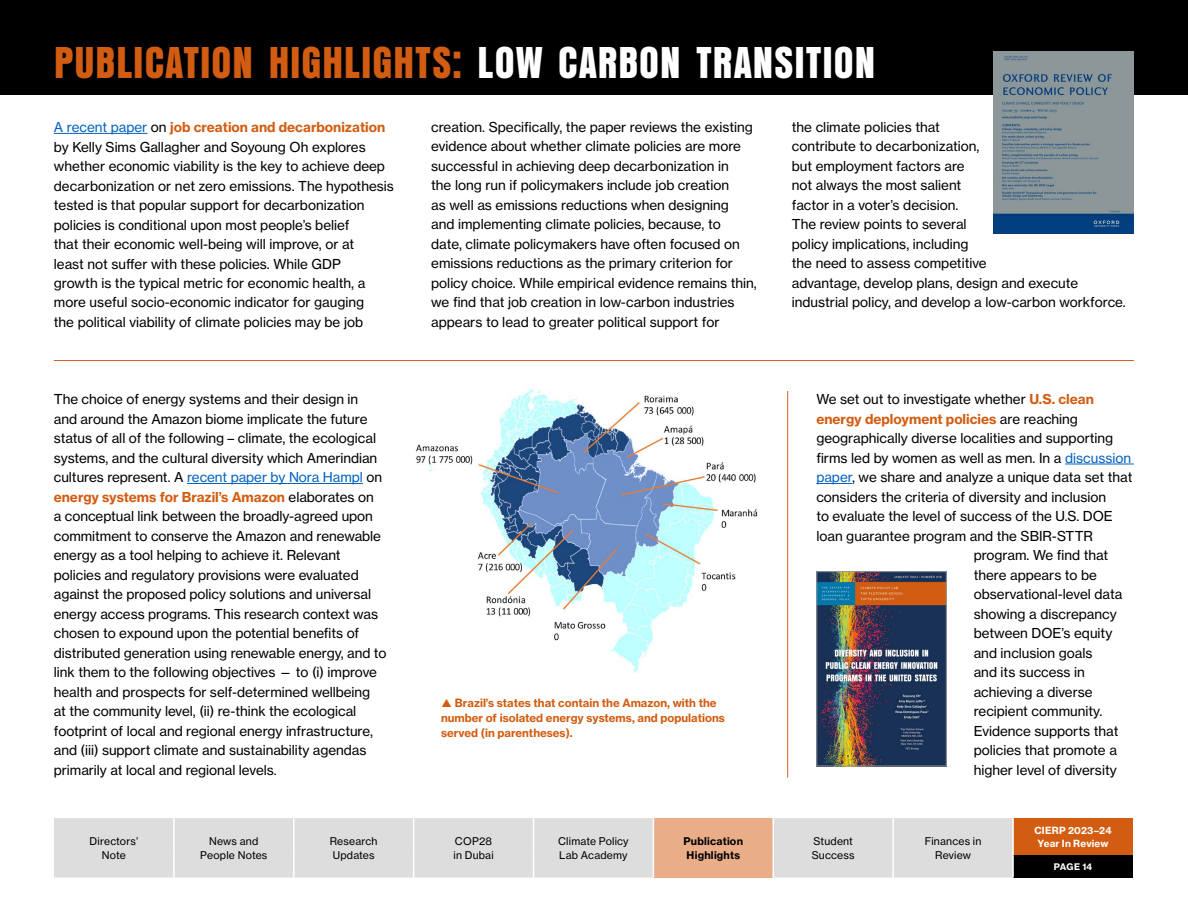
<style>
.page{position:relative;width:1188px;height:918px;background:#fff}
.page>*{position:absolute;margin:0;border:0;box-sizing:border-box;transform-origin:0 0}
.t1{font:46.5px "Anzeigen Gro";letter-spacing:.02em;color:#d25d12}
.t2{font:13.5px/19.5px "N Haas Grotesk TX Pro 55 Rg";color:#000}
.t3{font:13.5px "N Haas Grotesk TX Pro 75 Bd";color:#d25d12}
.t4{font:11.25px/15px "N Haas Grotesk TX Pro 75 Bd";color:#d25d12}
.t5{font:10.5px/14.2px "N Haas Grotesk TX Pro 55 Rg";letter-spacing:.02em;color:#000}
.t6{font:10.5px/14.2px "N Haas Grotesk TX Pro 75 Bd";letter-spacing:.02em;color:#000}
.t7{font:9.75px/12.8px "N Haas Grotesk TX Pro 75 Bd";letter-spacing:.02em;color:#fff;text-align:center}
.t8{font:9px "N Haas Grotesk TX Pro 75 Bd";color:#fff}
.s1{color:#fff}
.s2{font-family:"N Haas Grotesk TX Pro 55 Rg";color:#0563c1}
.s3{font-family:"N Haas Grotesk TX Pro 55 Rg";color:#000}
.s4{color:#0563c1}
.s5{font-family:"N Haas Grotesk TX Pro 75 Bd";color:#d25d12}
</style>
<div class="page">
<img style="left:416px;top:388px;width:342px;height:285px">
<div style="left:0;top:0;width:1188px;height:94px;background:#000"></div>
<hr style="left:54px;top:133px;width:93px;height:1px;background:#0563c1">
<hr style="left:54px;top:360px;width:1080px;height:1px;background:#d15e27">
<img style="left:994px;top:51px;width:140px;height:182px">
<hr style="left:187px;top:483px;width:176px;height:1px;background:#0563c1">
<hr style="left:787px;top:391px;width:1px;height:387px;background:#d15e27">
<hr style="left:1065px;top:464px;width:69px;height:1px;background:#0563c1">
<hr style="left:816px;top:483px;width:36px;height:1px;background:#0563c1">
<img style="left:818px;top:573px;width:127px;height:191px">
<div style="left:816px;top:571px;width:131px;height:195px;border:1px solid #999"></div>
<div style="left:54px;top:818px;width:958px;height:60px;background:#ddd"></div>
<div style="left:653px;top:818px;width:120px;height:60px;background:#e9ae88"></div>
<div style="left:1013px;top:818px;width:120px;height:37px;background:#d25d12"></div>
<div style="left:1013px;top:855px;width:120px;height:23px;background:#000"></div>
<hr style="left:173px;top:818px;width:2px;height:37px;background:#fff">
<hr style="left:293px;top:818px;width:2px;height:37px;background:#fff">
<hr style="left:413px;top:818px;width:1px;height:37px;background:#fff">
<hr style="left:533px;top:818px;width:1px;height:37px;background:#fff">
<hr style="left:653px;top:818px;width:1px;height:37px;background:#fff">
<hr style="left:773px;top:818px;width:1px;height:37px;background:#fff">
<hr style="left:892px;top:818px;width:2px;height:37px;background:#fff">
<hr style="left:1012px;top:818px;width:2px;height:37px;background:#fff">
<hr style="left:173px;top:855px;width:2px;height:23px;background:#fff">
<hr style="left:293px;top:855px;width:2px;height:23px;background:#fff">
<svg style="left:413px;top:855px;width:1px;height:23px"></svg>
<svg style="left:533px;top:855px;width:1px;height:23px"></svg>
<svg style="left:653px;top:855px;width:1px;height:23px"></svg>
<svg style="left:773px;top:855px;width:1px;height:23px"></svg>
<hr style="left:892px;top:855px;width:2px;height:23px;background:#fff">
<hr style="left:1012px;top:855px;width:2px;height:23px;background:#fff">
<h1 class="t1" style="left:54px;top:38px;width:823px">PUBLICATION HIGHLIGHTS: <span class="s1">LOW CARBON TRANSITION</span></h1>
<p class="t3" style="left:54px;top:119px;width:333px"><span class="s2">A recent paper</span> <span class="s3">on</span> job creation and decarbonization</p>
<p class="t2" style="left:54px;top:137px;width:342px">by Kelly Sims Gallagher and Soyoung Oh explores whether economic viability is the key to achieve deep decarbonization or net zero emissions. The hypothesis tested is that popular support for decarbonization policies is conditional upon most people’s belief<br>that their economic well-being will improve, or at<br>least not suffer with these policies. While GDP<br>growth is the typical metric for economic health, a more useful socio-economic indicator for gauging<br>the political viability of climate policies may be job</p>
<p class="t2" style="left:54px;top:389px;width:330px">The choice of energy systems and their design in and around the Amazon biome implicate the future status of all of the following – climate, the ecological systems, and the cultural diversity which Amerindian cultures represent. A <span class="s4">recent paper by Nora Hampl</span> on</p>
<p class="t3" style="left:54px;top:488px;width:321px">energy systems for Brazil’s Amazon <span class="s3">elaborates on</span></p>
<p class="t2" style="left:54px;top:506px;width:334px">a conceptual link between the broadly-agreed upon commitment to conserve the Amazon and renewable energy as a tool helping to achieve it. Relevant policies and regulatory provisions were evaluated against the proposed policy solutions and universal energy access programs. This research context was chosen to expound upon the potential benefits of distributed generation using renewable energy, and to link them to the following objectives — to (i) improve health and prospects for self-determined wellbeing<br>at the community level, (ii) re-think the ecological footprint of local and regional energy infrastructure, and (iii) support climate and sustainability agendas primarily at local and regional levels.</p>
<p class="t2" style="left:431px;top:117px;width:327px">creation. Specifically, the paper reviews the existing evidence about whether climate policies are more successful in achieving deep decarbonization in<br>the long run if policymakers include job creation<br>as well as emissions reductions when designing<br>and implementing climate policies, because, to<br>date, climate policymakers have often focused on emissions reductions as the primary criterion for policy choice. While empirical evidence remains thin, we find that job creation in low-carbon industries appears to lead to greater political support for</p>
<p class="t2" style="left:792px;top:117px;width:335px">the climate policies that<br>contribute to decarbonization,<br>but employment factors are<br>not always the most salient<br>factor in a voter’s decision.<br>The review points to several<br>policy implications, including<br>the need to assess competitive<br>advantage, develop plans, design and execute industrial policy, and develop a low-carbon workforce.</p>
<p class="t4" style="left:441px;top:696px;width:285px;text-indent:14px">Brazil’s states that contain the Amazon, with the number of isolated energy systems, and populations served (in parentheses).</p>
<p class="t2" style="left:816px;top:389px;width:279px">We set out to investigate whether <span class="s5">U.S. clean</span></p>
<p class="t3" style="left:816px;top:410px;width:263px">energy deployment policies <span class="s3">are reaching</span></p>
<p class="t2" style="left:816px;top:428px;width:298px">geographically diverse localities and supporting</p>
<p class="t2" style="left:816px;top:448px;width:316px">firms led by women as well as men. In a <span class="s4">discussion</span></p>
<p class="t2" style="left:816px;top:467px;width:318px"><span class="s4">paper</span>, we share and analyze a unique data set that</p>
<p class="t2" style="left:816px;top:487px;width:291px">considers the criteria of diversity and inclusion</p>
<p class="t2" style="left:816px;top:506px;width:298px">to evaluate the level of success of the U.S. DOE</p>
<p class="t2" style="left:816px;top:526px;width:278px">loan guarantee program and the SBIR-STTR</p>
<p class="t2" style="left:974px;top:545px;width:136px">program. We find that</p>
<p class="t2" style="left:974px;top:565px;width:125px">there appears to be</p>
<p class="t2" style="left:974px;top:584px;width:150px">observational-level data</p>
<p class="t2" style="left:974px;top:604px;width:144px">showing a discrepancy</p>
<p class="t2" style="left:974px;top:623px;width:140px">between DOE’s equity</p>
<p class="t2" style="left:974px;top:643px;width:120px">and inclusion goals</p>
<p class="t2" style="left:974px;top:662px;width:113px">and its success in</p>
<p class="t2" style="left:974px;top:682px;width:121px">achieving a diverse</p>
<p class="t2" style="left:974px;top:701px;width:130px">recipient community.</p>
<p class="t2" style="left:974px;top:721px;width:146px">Evidence supports that</p>
<p class="t2" style="left:974px;top:740px;width:145px">policies that promote a</p>
<p class="t2" style="left:974px;top:760px;width:145px">higher level of diversity</p>
<p class="t5" style="left:90px;top:834px;width:50px;text-align:center">Directors’<br>Note</p>
<p class="t5" style="left:200px;top:834px;width:69px;text-align:center">News and<br>People Notes</p>
<p class="t5" style="left:330px;top:834px;width:49px">Research<br>Updates</p>
<p class="t5" style="left:453px;top:834px;width:42px">COP28 in Dubai</p>
<p class="t5" style="left:558px;top:834px;width:72px">Climate Policy<br>Lab Academy</p>
<p class="t6" style="left:684px;top:834px;width:61px">Publication<br>Highlights</p>
<p class="t5" style="left:812px;top:834px;width:45px">Student<br>Success</p>
<p class="t5" style="left:925px;top:834px;width:58px;text-align:center">Finances in<br>Review</p>
<p class="t7" style="left:1034px;top:824px;width:79px">CIERP 2023–24<br>Year In Review</p>
<p class="t8" style="left:1054px;top:861px;width:40px">PAGE 14</p>
</div>
